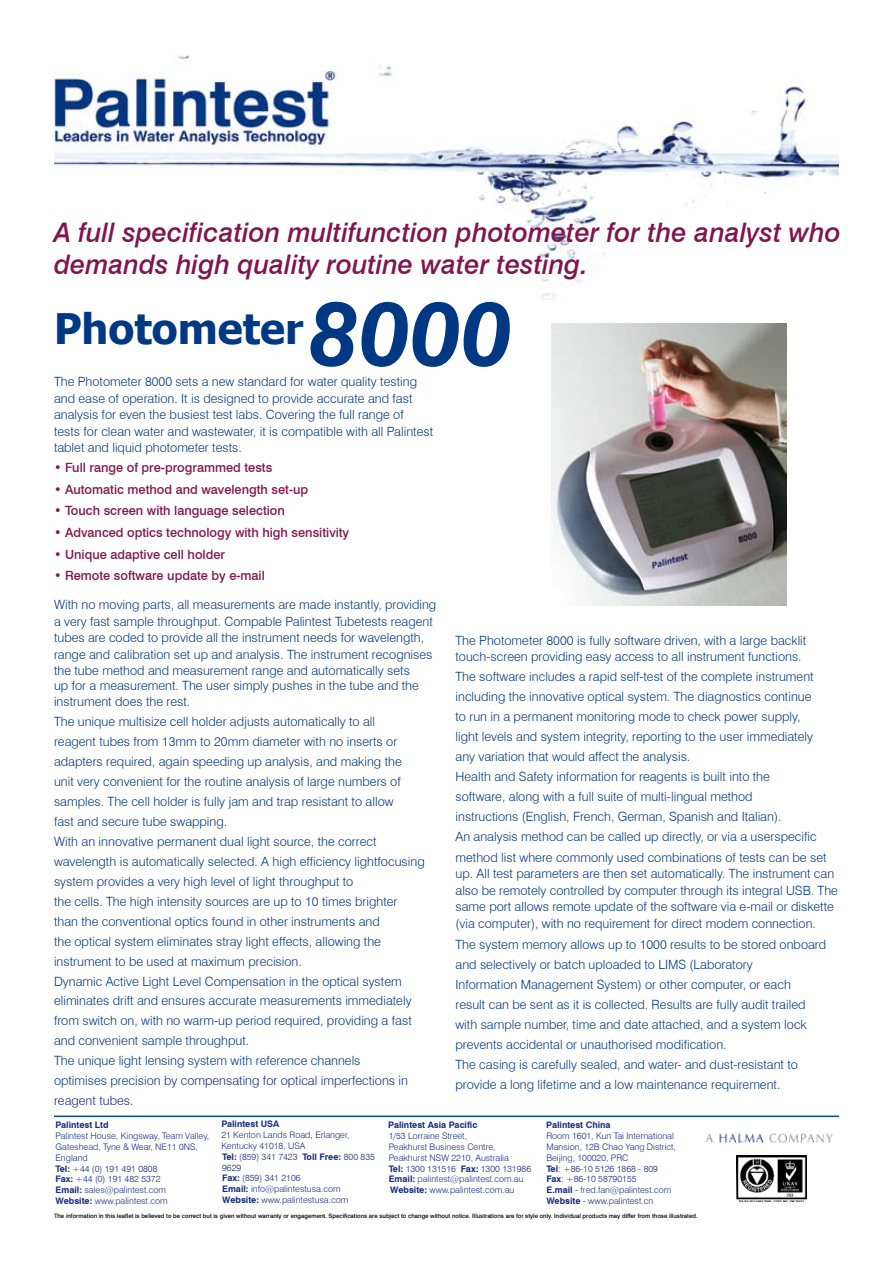
<style>
.page{position:relative;width:893px;height:1263px;background:#fff}
.page>*{position:absolute;margin:0;border:0;box-sizing:border-box;transform-origin:0 0}
.t1{font:700 42px "Tahoma";color:#003883}
.t2{font:italic 500 27px/32.4px "Swiss 721 BT";color:#81154e}
.t3{font:300 12.75px/20px "Swiss 721 BT";color:#003883}
.t4{font:500 12.75px "Swiss 721 BT";color:#81154e}
.t5{font:300 9px/10.8px "Swiss 721 BT";color:#162c80}
.t6{font:700 9px "Swiss 721 BT";color:#162c80}
.t7{font:500 6px "Swiss 721 BT";color:#000}
.s1{font-family:"Swiss 721 BT";font-style:italic;font-size:90px}
.s2{color:#162c80}
.s3{color:#003882}
.s4{font-weight:700}
</style>
<div class="page">
<img style="left:54px;top:54px;width:785px;height:246px">
<img style="left:551px;top:323px;width:236px;height:282px">
<hr style="left:54px;top:1115px;width:785px;height:2px;background:#004d8a">
<img style="left:736px;top:1155px;width:71px;height:47px">
<img style="left:705px;top:1133px;width:128px;height:10px">
<h2 class="t2" style="left:54px;top:216px;width:788px">A full specification multifunction photometer for the analyst who demands high quality routine water testing.</h2>
<h1 class="t1" style="left:54px;top:299px;width:460px">Photometer<span class="s1">8000</span></h1>
<p class="t3" style="left:54px;top:373px;width:381px;line-height:16.5px">The Photometer 8000 sets a new standard for water quality testing and ease of operation. It is designed to provide accurate and fast analysis for even the busiest test labs. Covering the full range of<br>tests for clean water and wastewater, it is compatible with all Palintest tablet and liquid photometer tests.</p>
<p class="t4" style="left:54px;top:460px;width:220px">• Full range of pre-programmed tests</p>
<p class="t4" style="left:54px;top:481px;width:256px">• Automatic method and wavelength set-up</p>
<p class="t4" style="left:54px;top:503px;width:232px">• Touch screen with language selection</p>
<p class="t4" style="left:54px;top:525px;width:297px">• Advanced optics technology with high sensitivity</p>
<p class="t4" style="left:54px;top:546px;width:173px">• Unique adaptive cell holder</p>
<p class="t4" style="left:54px;top:568px;width:212px">• Remote software update by e-mail</p>
<p class="t3" style="left:54px;top:596px;width:384px;line-height:16.5px">With no moving parts, all measurements are made instantly, providing a very fast sample throughput. Compable Palintest Tubetests reagent tubes are coded to provide all the instrument needs for wavelength, range and calibration set up and analysis. The instrument recognises the tube method and measurement range and automatically sets</p>
<p class="t3" style="left:54px;top:678px;width:366px;line-height:15.3px">up for a measurement. The user simply pushes in the tube and the instrument does the rest.</p>
<p class="t3" style="left:54px;top:711px;width:372px">The unique multisize cell holder adjusts automatically to all<br>reagent tubes from 13mm to 20mm diameter with no inserts or adapters required, again speeding up analysis, and making the unit very convenient for the routine analysis of large numbers of samples. The cell holder is fully jam and trap resistant to allow<br>fast and secure tube swapping.<br>With an innovative permanent dual light source, the correct wavelength is automatically selected. A high efficiency lightfocusing system provides a very high level of light throughput to<br>the cells. The high intensity sources are up to 10 times brighter than the conventional optics found in other instruments and<br>the optical system eliminates stray light effects, allowing the instrument to be used at maximum precision.<br>Dynamic Active Light Level Compensation in the optical system eliminates drift and ensures accurate measurements immediately from switch on, with no warm-up period required, providing a fast and convenient sample throughput.<br>The unique light lensing system with reference channels<br>optimises preci<span class="s2">sion by compensating for optical imperfections in reagent tubes.</span></p>
<p class="t3" style="left:455px;top:633px;width:352px;line-height:15.3px">The Photometer 8000 is fully software driven, with a large backlit touch-screen providing easy access to all instrument functions.</p>
<p class="t3" style="left:455px;top:666px;width:363px">The software includes a rapid self-test of the complete instrument including the innovative optical system. The diagnostics continue to run in a permanent monitoring mode to check power supply, light levels and system integrity, reporting to the user immediately any variation that would affect the analysis.<br>Health and Safety information for reagents is built into the software, along with a full suite of multi-lingual method instructions (English, French, German, Spanish and Italian).<br>An analysis method can be called up directly, or via a userspecific</p>
<p class="t3" style="left:455px;top:849px;width:384px;line-height:16.5px">method list where commonly used combinations of tests can be set up. All test parameters are then set automatically. The instrument can also be remotely controlled by computer through its integral USB. The same port allows remote update of the software via e-mail or diskette (via computer), with no requirement for direct modem connection.</p>
<p class="t3" style="left:455px;top:934px;width:372px">The system memory allows up to 1000 results to be stored onboard and selectively or batch uploaded to LIMS (Laboratory<br>Information Management System) or other computer, or each<br>result can be sent as it is collected. Results are fully audit trailed with sample number, time and date attached, and a system lock prevents accidental or unauthorised modification.<br>The casing is carefully sealed, and water- and dust-resistant t<span class="s3">o provide a long lifetime and a low maintenance requirement.</span></p>
<p class="t6" style="left:56px;top:1120px;width:55px">Palintest Ltd</p>
<p class="t5" style="left:56px;top:1130px;width:155px">Palintest House, Kingsway, Team Valley,<br>Gateshead, Tyne &amp; Wear, NE11 0NS,<br>England<br><span class="s4">Tel:</span> +44 (0) 191 491 0808<br><span class="s4">Fax:</span> +44 (0) 191 482 5372<br><span class="s4">Email:</span> sales@palintest.com<br><span class="s4">Website:</span> www.palintest.com</p>
<p class="t6" style="left:221px;top:1119px;width:60px">Palintest USA</p>
<p class="t5" style="left:221px;top:1129px;width:155px">21 Kenton Lands Road, Erlanger,<br>Kentucky 41018, USA<br><span class="s4">Tel:</span> (859) 341 7423 <span class="s4">Toll Free:</span> 800 835<br>9629<br><span class="s4">Fax:</span> (859) 341 2106<br><span class="s4">Email:</span> info@palintestusa.com<br><span class="s4">Website:</span> www.palintestusa.com</p>
<p class="t6" style="left:388px;top:1120px;width:91px">Palintest Asia Pacific</p>
<p class="t5" style="left:389px;top:1130px;width:144px">1/53 Lorraine Street,<br>Peakhurst Business Centre,<br>Peakhurst NSW 2210, Australia<br><span class="s4">Tel:</span> 1300 131516 <span class="s4">Fax:</span> 1300 131986<br><span class="s4">Email:</span> palintest@palintest.com.au<br><span class="s4">Website:</span> www.palintest.com.au</p>
<p class="t6" style="left:546px;top:1120px;width:66px">Palintest China</p>
<p class="t5" style="left:546px;top:1130px;width:131px">Room 1601, Kun Tai International<br>Mansion, 12B Chao Yang District,<br>Beijing, 100020, PRC<br><span class="s4">Tel</span>: +86-10 5126 1868 - 809<br><span class="s4">Fax</span>: +86-10 58790155<br><span class="s4">E.mail</span> - fred.fan@palintest.com<br><span class="s4">Website</span> - www.palintest.cn</p>
<p class="t7" style="left:54px;top:1212px;width:645px">The information in this leaflet is believed to be correct but is given without warranty or engagement. Specifications are subject to change without notice. Illustrations are for style only. Individual products may differ from those illustrated.</p>
</div>
